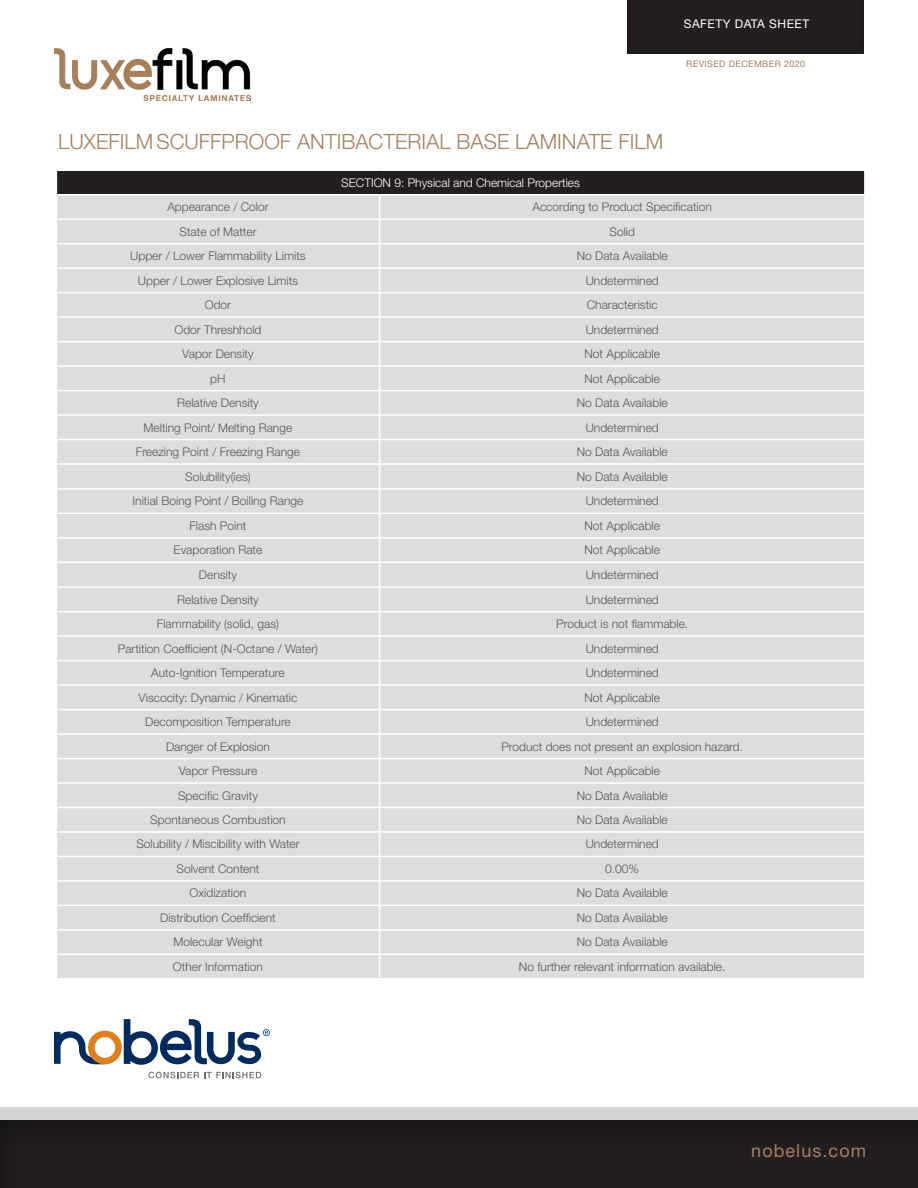
<style>
.page{position:relative;width:918px;height:1188px;background:#fff}
.page>*{position:absolute;margin:0;border:0;box-sizing:border-box;transform-origin:0 0}
.t1{font:300 21px "Helvetica Neue LT Std";color:#a5805a}
.t2{font:18px "Helvetica Neue LT Std";letter-spacing:.06em;color:#a5805a}
.t3{font:300 12px "Helvetica Neue LT Std";color:#57585a}
.t4{font:300 12px "Helvetica Neue LT Std";color:#fff}
.t5{font:12px "Helvetica Neue LT Std";letter-spacing:.04em;color:#fff}
.t6{font:9px "Helvetica Neue LT Std";letter-spacing:.04em;color:#a5805a}
</style>
<div class="page">
<div style="left:0;top:1107px;width:918px;height:33px;background:#d1d2d4"></div>
<div style="left:0;top:1119px;width:918px;height:69px;background:#231f20"></div>
<div style="left:625px;top:0;width:240px;height:54px;background:#231f20"></div>
<svg style="left:149px;top:1072px;width:112px;height:6px"></svg>
<svg style="left:54px;top:1019px;width:216px;height:46px"></svg>
<img style="left:54px;top:48px;width:197px;height:52px">
<div style="left:56px;top:170px;width:809px;height:25px;background:#231f20"></div>
<div style="left:57px;top:195px;width:807px;height:783px;background:#dcdddf"></div>
<hr style="left:56px;top:170px;width:324px;height:1px;background:#fff">
<hr style="left:380px;top:170px;width:486px;height:1px;background:#fff">
<hr style="left:864px;top:171px;width:2px;height:23px;background:#fff">
<hr style="left:56px;top:194px;width:324px;height:1px;background:#fff">
<hr style="left:380px;top:194px;width:486px;height:1px;background:#fff">
<hr style="left:56px;top:218px;width:324px;height:2px;background:#fff">
<hr style="left:380px;top:218px;width:486px;height:2px;background:#fff">
<hr style="left:56px;top:243px;width:324px;height:1px;background:#fff">
<hr style="left:380px;top:243px;width:486px;height:1px;background:#fff">
<hr style="left:56px;top:267px;width:324px;height:2px;background:#fff">
<hr style="left:380px;top:267px;width:486px;height:2px;background:#fff">
<hr style="left:56px;top:292px;width:324px;height:1px;background:#fff">
<hr style="left:380px;top:292px;width:486px;height:1px;background:#fff">
<hr style="left:56px;top:316px;width:324px;height:2px;background:#fff">
<hr style="left:380px;top:316px;width:486px;height:2px;background:#fff">
<hr style="left:56px;top:341px;width:324px;height:1px;background:#fff">
<hr style="left:380px;top:341px;width:486px;height:1px;background:#fff">
<hr style="left:56px;top:365px;width:324px;height:2px;background:#fff">
<hr style="left:380px;top:365px;width:486px;height:2px;background:#fff">
<hr style="left:56px;top:390px;width:324px;height:1px;background:#fff">
<hr style="left:380px;top:390px;width:486px;height:1px;background:#fff">
<hr style="left:56px;top:414px;width:324px;height:2px;background:#fff">
<hr style="left:380px;top:414px;width:486px;height:2px;background:#fff">
<hr style="left:56px;top:439px;width:324px;height:1px;background:#fff">
<hr style="left:380px;top:439px;width:486px;height:1px;background:#fff">
<hr style="left:56px;top:463px;width:324px;height:2px;background:#fff">
<hr style="left:380px;top:463px;width:486px;height:2px;background:#fff">
<hr style="left:56px;top:488px;width:324px;height:2px;background:#fff">
<hr style="left:380px;top:488px;width:486px;height:2px;background:#fff">
<hr style="left:56px;top:513px;width:324px;height:1px;background:#fff">
<hr style="left:380px;top:513px;width:486px;height:1px;background:#fff">
<hr style="left:56px;top:537px;width:324px;height:2px;background:#fff">
<hr style="left:380px;top:537px;width:486px;height:2px;background:#fff">
<hr style="left:56px;top:562px;width:324px;height:1px;background:#fff">
<hr style="left:380px;top:562px;width:486px;height:1px;background:#fff">
<hr style="left:56px;top:586px;width:324px;height:2px;background:#fff">
<hr style="left:380px;top:586px;width:486px;height:2px;background:#fff">
<hr style="left:56px;top:611px;width:324px;height:1px;background:#fff">
<hr style="left:380px;top:611px;width:486px;height:1px;background:#fff">
<hr style="left:56px;top:635px;width:324px;height:2px;background:#fff">
<hr style="left:380px;top:635px;width:486px;height:2px;background:#fff">
<hr style="left:56px;top:660px;width:324px;height:1px;background:#fff">
<hr style="left:380px;top:660px;width:486px;height:1px;background:#fff">
<hr style="left:56px;top:684px;width:324px;height:2px;background:#fff">
<hr style="left:380px;top:684px;width:486px;height:2px;background:#fff">
<hr style="left:56px;top:709px;width:324px;height:1px;background:#fff">
<hr style="left:380px;top:709px;width:486px;height:1px;background:#fff">
<hr style="left:56px;top:733px;width:324px;height:2px;background:#fff">
<hr style="left:380px;top:733px;width:486px;height:2px;background:#fff">
<hr style="left:56px;top:758px;width:324px;height:1px;background:#fff">
<hr style="left:380px;top:758px;width:486px;height:1px;background:#fff">
<hr style="left:56px;top:782px;width:324px;height:2px;background:#fff">
<hr style="left:380px;top:782px;width:486px;height:2px;background:#fff">
<hr style="left:56px;top:807px;width:324px;height:1px;background:#fff">
<hr style="left:380px;top:807px;width:486px;height:1px;background:#fff">
<hr style="left:56px;top:831px;width:324px;height:2px;background:#fff">
<hr style="left:380px;top:831px;width:486px;height:2px;background:#fff">
<hr style="left:56px;top:856px;width:324px;height:1px;background:#fff">
<hr style="left:380px;top:856px;width:486px;height:1px;background:#fff">
<hr style="left:56px;top:880px;width:324px;height:2px;background:#fff">
<hr style="left:380px;top:880px;width:486px;height:2px;background:#fff">
<hr style="left:56px;top:905px;width:324px;height:1px;background:#fff">
<hr style="left:380px;top:905px;width:486px;height:1px;background:#fff">
<hr style="left:56px;top:929px;width:324px;height:2px;background:#fff">
<hr style="left:380px;top:929px;width:486px;height:2px;background:#fff">
<hr style="left:56px;top:954px;width:324px;height:1px;background:#fff">
<svg style="left:56px;top:171px;width:1px;height:23px"></svg>
<hr style="left:380px;top:954px;width:486px;height:1px;background:#fff">
<svg style="left:379px;top:195px;width:1px;height:783px"></svg>
<p class="t5" style="left:684px;top:17px;width:127px">SAFETY DATA SHEET</p>
<p class="t6" style="left:686px;top:59px;width:120px">REVISED DECEMBER 2020</p>
<p class="t1" style="left:58px;top:128px;width:606px">LUXEFILM SCUFFPROOF ANTIBACTERIAL BASE LAMINATE FILM</p>
<p class="t4" style="left:341px;top:175px;width:240px">SECTION 9: Physical and Chemical Properties</p>
<p class="t3" style="left:167px;top:200px;width:103px">Appearance / Color</p>
<p class="t3" style="left:533px;top:200px;width:181px">According to Product Specification</p>
<p class="t3" style="left:180px;top:224px;width:78px">State of Matter</p>
<p class="t3" style="left:609px;top:224px;width:27px">Solid</p>
<p class="t3" style="left:130px;top:249px;width:177px">Upper / Lower Flammability Limits</p>
<p class="t3" style="left:577px;top:249px;width:93px">No Data Available</p>
<p class="t3" style="left:138px;top:273px;width:162px">Upper / Lower Explosive Limits</p>
<p class="t3" style="left:586px;top:273px;width:75px">Undetermined</p>
<p class="t3" style="left:205px;top:298px;width:28px">Odor</p>
<p class="t3" style="left:587px;top:298px;width:72px">Characteristic</p>
<p class="t3" style="left:175px;top:322px;width:88px">Odor Threshhold</p>
<p class="t3" style="left:586px;top:322px;width:75px">Undetermined</p>
<p class="t3" style="left:182px;top:347px;width:73px">Vapor Density</p>
<p class="t3" style="left:584px;top:347px;width:77px">Not Applicable</p>
<p class="t3" style="left:210px;top:371px;width:17px">pH</p>
<p class="t3" style="left:584px;top:371px;width:77px">Not Applicable</p>
<p class="t3" style="left:177px;top:395px;width:83px">Relative Density</p>
<p class="t3" style="left:577px;top:395px;width:93px">No Data Available</p>
<p class="t3" style="left:144px;top:420px;width:150px">Melting Point/ Melting Range</p>
<p class="t3" style="left:586px;top:420px;width:75px">Undetermined</p>
<p class="t3" style="left:136px;top:444px;width:166px">Freezing Point / Freezing Range</p>
<p class="t3" style="left:577px;top:444px;width:93px">No Data Available</p>
<p class="t3" style="left:185px;top:469px;width:67px">Solubility(ies)</p>
<p class="t3" style="left:577px;top:469px;width:93px">No Data Available</p>
<p class="t3" style="left:133px;top:494px;width:172px">Initial Boing Point / Boiling Range</p>
<p class="t3" style="left:586px;top:494px;width:75px">Undetermined</p>
<p class="t3" style="left:190px;top:518px;width:58px">Flash Point</p>
<p class="t3" style="left:584px;top:518px;width:77px">Not Applicable</p>
<p class="t3" style="left:174px;top:543px;width:90px">Evaporation Rate</p>
<p class="t3" style="left:584px;top:543px;width:77px">Not Applicable</p>
<p class="t3" style="left:199px;top:567px;width:39px">Density</p>
<p class="t3" style="left:586px;top:567px;width:75px">Undetermined</p>
<p class="t3" style="left:177px;top:592px;width:83px">Relative Density</p>
<p class="t3" style="left:586px;top:592px;width:75px">Undetermined</p>
<p class="t3" style="left:157px;top:617px;width:124px">Flammability (solid, gas)</p>
<p class="t3" style="left:556px;top:617px;width:134px">Product is not flammable.</p>
<p class="t3" style="left:118px;top:641px;width:202px">Partition Coefficient (N-Octane / Water)</p>
<p class="t3" style="left:586px;top:641px;width:75px">Undetermined</p>
<p class="t3" style="left:151px;top:666px;width:135px">Auto-Ignition Temperature</p>
<p class="t3" style="left:586px;top:666px;width:75px">Undetermined</p>
<p class="t3" style="left:139px;top:690px;width:160px">Viscocity: Dynamic / Kinematic</p>
<p class="t3" style="left:584px;top:690px;width:77px">Not Applicable</p>
<p class="t3" style="left:145px;top:714px;width:147px">Decomposition Temperature</p>
<p class="t3" style="left:586px;top:714px;width:75px">Undetermined</p>
<p class="t3" style="left:166px;top:739px;width:105px">Danger of Explosion</p>
<p class="t3" style="left:501px;top:739px;width:243px">Product does not present an explosion hazard.</p>
<p class="t3" style="left:179px;top:763px;width:80px">Vapor Pressure</p>
<p class="t3" style="left:584px;top:763px;width:77px">Not Applicable</p>
<p class="t3" style="left:178px;top:788px;width:81px">Specific Gravity</p>
<p class="t3" style="left:577px;top:788px;width:93px">No Data Available</p>
<p class="t3" style="left:150px;top:812px;width:137px">Spontaneous Combustion</p>
<p class="t3" style="left:577px;top:812px;width:93px">No Data Available</p>
<p class="t3" style="left:136px;top:837px;width:165px">Solubility / Miscibility with Water</p>
<p class="t3" style="left:586px;top:837px;width:75px">Undetermined</p>
<p class="t3" style="left:177px;top:861px;width:84px">Solvent Content</p>
<p class="t3" style="left:605px;top:861px;width:36px">0.00%</p>
<p class="t3" style="left:190px;top:886px;width:58px">Oxidization</p>
<p class="t3" style="left:577px;top:886px;width:93px">No Data Available</p>
<p class="t3" style="left:160px;top:910px;width:117px">Distribution Coefficient</p>
<p class="t3" style="left:577px;top:910px;width:93px">No Data Available</p>
<p class="t3" style="left:173px;top:935px;width:91px">Molecular Weight</p>
<p class="t3" style="left:577px;top:935px;width:93px">No Data Available</p>
<p class="t3" style="left:173px;top:959px;width:92px">Other Information</p>
<p class="t3" style="left:519px;top:959px;width:208px">No further relevant information available.</p>
<h2 class="t2" style="left:751px;top:1139px;width:116px">nobelus.com</h2>
</div>
